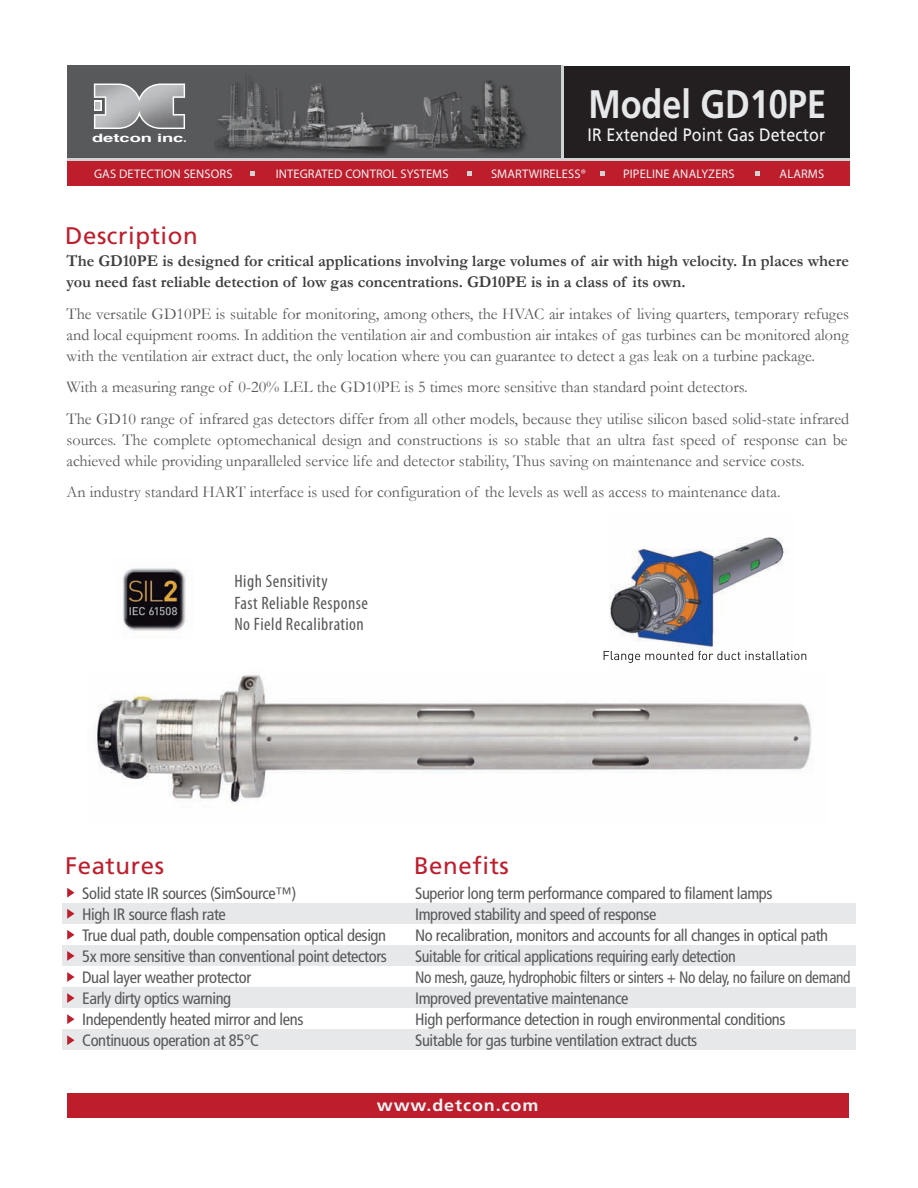
<style>
.page{position:relative;width:918px;height:1188px;background:#fff}
.page>*{position:absolute;margin:0;border:0;box-sizing:border-box;transform-origin:0 0}
.t1{font:700 39.75px "Frutiger";color:#e6e7e9;scale:.86 1}
.t2{font:24px "Frutiger";letter-spacing:.025em;color:#be1d2c}
.t3{font:condensed 18px/21.6px "Myriad Pro";letter-spacing:.025em;color:#57585a}
.t4{font:18px "Frutiger";letter-spacing:.01em;color:#f2f3f4;scale:.89 1}
.t5{font:16.5px/21px "Garamond";color:#57585a}
.t6{font:condensed 16.5px/21px "Frutiger";letter-spacing:-.025em;color:#57585a}
.t7{font:700 16.5px/21px "Garamond";color:#3e3e3f}
.t8{font:700 16.5px "Frutiger";letter-spacing:.05em;color:#f2f3f4;scale:1.09 1}
.t9{font:12.45px "Myriad Pro";letter-spacing:.01em;color:#f2f3f4}
.t10{font:700 11.4px "Helvetica";letter-spacing:-.005em;color:#fff;scale:1.6 1}
</style>
<div class="page">
<img style="left:94px;top:675px;width:718px;height:128px">
<img style="left:609px;top:537px;width:175px;height:114px">
<svg style="left:604px;top:651px;width:202px;height:12px"></svg>
<div style="left:62px;top:903px;width:794px;height:21px;background:#e7e8e9"></div>
<div style="left:62px;top:945px;width:794px;height:21px;background:#e7e8e9"></div>
<div style="left:62px;top:987px;width:794px;height:21px;background:#e7e8e9"></div>
<div style="left:62px;top:1029px;width:794px;height:21px;background:#e7e8e9"></div>
<svg style="left:67px;top:888px;width:8px;height:10px"></svg>
<svg style="left:67px;top:909px;width:8px;height:10px"></svg>
<svg style="left:67px;top:930px;width:8px;height:10px"></svg>
<svg style="left:67px;top:951px;width:8px;height:10px"></svg>
<svg style="left:67px;top:972px;width:8px;height:10px"></svg>
<svg style="left:67px;top:993px;width:8px;height:10px"></svg>
<svg style="left:67px;top:1014px;width:8px;height:10px"></svg>
<svg style="left:67px;top:1035px;width:8px;height:10px"></svg>
<div style="left:67px;top:1093px;width:782px;height:25px;background:#be1d2c"></div>
<div style="left:562px;top:66px;width:288px;height:94px;background:#231f20"></div>
<img style="left:67px;top:66px;width:494px;height:92px">
<div style="left:67px;top:160px;width:783px;height:25px;background:#be1d2c"></div>
<svg style="left:94px;top:84px;width:91px;height:45px"></svg>
<img style="left:95px;top:85px;width:89px;height:43px">
<hr style="left:67px;top:158px;width:783px;height:3px;background:#d1d2d4">
<svg style="left:468px;top:172px;width:4px;height:4px"></svg>
<svg style="left:250px;top:172px;width:5px;height:4px"></svg>
<svg style="left:600px;top:172px;width:4px;height:4px"></svg>
<svg style="left:755px;top:172px;width:4px;height:4px"></svg>
<hr style="left:561px;top:66px;width:3px;height:94px;background:#d1d2d4">
<img style="left:123px;top:568px;width:63px;height:63px">
<h1 class="t1" style="left:588px;top:88px;width:278px">Model GD10PE</h1>
<p class="t10" style="left:92px;top:133px;width:61px">detcon inc.</p>
<p class="t4" style="left:587px;top:127px;width:269px">IR Extended Point Gas Detector</p>
<p class="t9" style="left:94px;top:169px;width:140px">GAS DETECTION SENSORS</p>
<p class="t9" style="left:276px;top:169px;width:174px">INTEGRATED CONTROL SYSTEMS</p>
<p class="t9" style="left:491px;top:169px;width:96px">SMARTWIRELESS®</p>
<p class="t9" style="left:623px;top:169px;width:113px">PIPELINE ANALYZERS</p>
<p class="t9" style="left:780px;top:169px;width:46px">ALARMS</p>
<h2 class="t2" style="left:65px;top:226px;width:134px">Description</h2>
<p class="t7" style="left:67px;top:251px;width:784px">The GD10PE is designed for critical applications involving large volumes of air with high velocity. In places where you need fast reliable detection of low gas concentrations. GD10PE is in a class of its own.</p>
<p class="t5" style="left:67px;top:304px;width:784px;text-align:justify">The versatile GD10PE is suitable for monitoring, among others, the HVAC air intakes of living quarters, temporary refuges and local equipment rooms. In addition the ventilation air and combustion air intakes of gas turbines can be monitored along with the ventilation air extract duct, the only location where you can guarantee to detect a gas leak on a turbine package.</p>
<p class="t5" style="left:67px;top:372px;width:784px;line-height:31.5px">With a measuring range of 0-20% LEL the GD10PE is 5 times more sensitive than standard point detectors.<br>The GD10 range of infrared gas detectors differ from all other models, because they utilise silicon based solid-state infrared</p>
<p class="t5" style="left:67px;top:430px;width:783px">sources. The complete optomechanical design and constructions is so stable that an ultra fast speed of response can be achieved while providing unparalleled service life and detector stability, Thus saving on maintenance and service costs.</p>
<p class="t5" style="left:67px;top:482px;width:716px">An industry standard HART interface is used for configuration of the levels as well as access to maintenance data.</p>
<p class="t3" style="left:235px;top:572px;width:135px">High Sensitivity<br>Fast Reliable Response<br>No Field Recalibration</p>
<h2 class="t2" style="left:65px;top:856px;width:100px">Features</h2>
<p class="t6" style="left:82px;top:884px;width:306px">Solid state IR sources (SimSource™)<br>High IR source flash rate<br>True dual path, double compensation optical design 5x more sensitive than conventional point detectors Dual layer weather protector<br>Early dirty optics warning<br>Independently heated mirror and lens<br>Continuous operation at 85°C</p>
<h2 class="t2" style="left:414px;top:856px;width:96px">Benefits</h2>
<p class="t6" style="left:415px;top:884px;width:437px">Superior long term performance compared to filament lamps<br>Improved stability and speed of response<br>No recalibration, monitors and accounts for all changes in optical path Suitable for critical applications requiring early detection<br>No mesh, gauze, hydrophobic filters or sinters + No delay, no failure on demand Improved preventative maintenance<br>High performance detection in rough environmental conditions<br>Suitable for gas turbine ventilation extract ducts</p>
<p class="t8" style="left:377px;top:1099px;width:150px">www.detcon.com</p>
</div>
